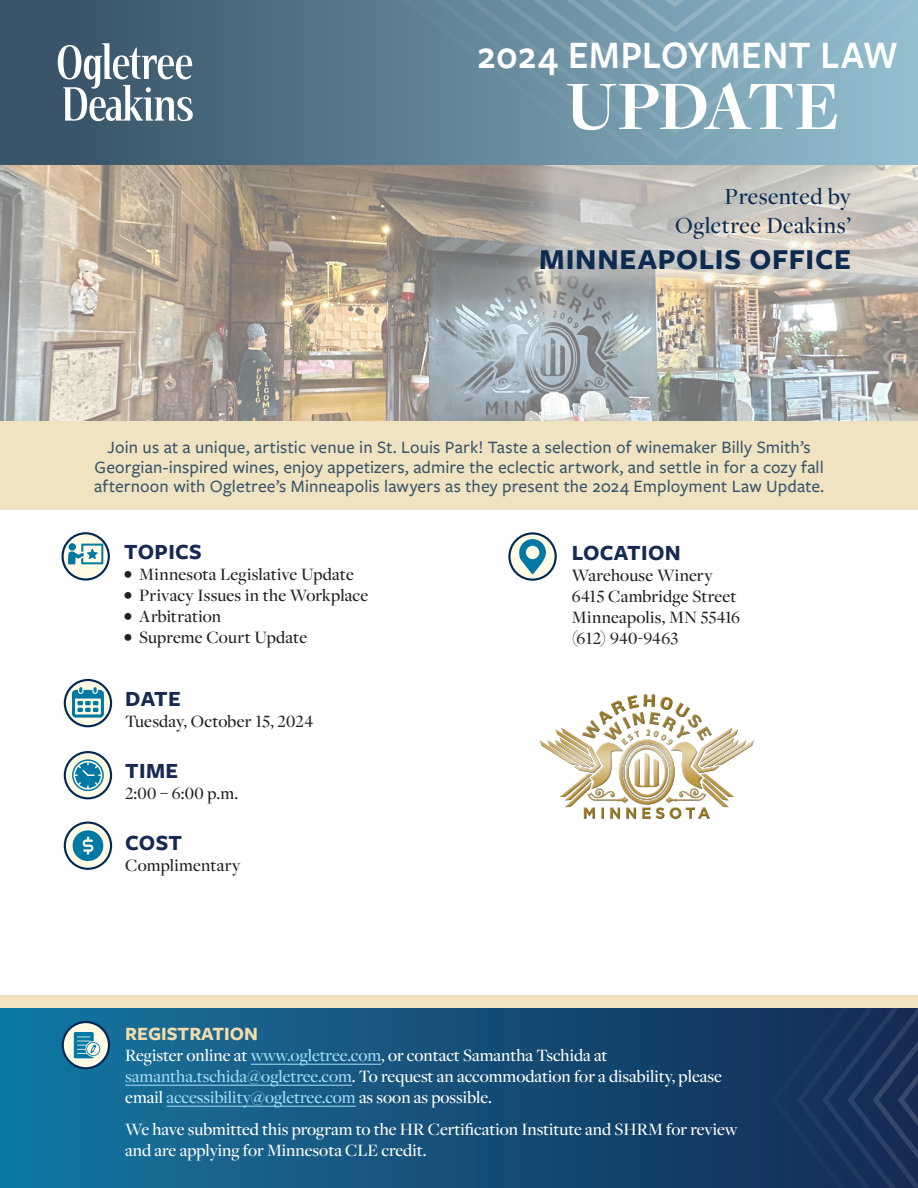
<style>
.page{position:relative;width:918px;height:1188px;background:#fff}
.page>*{position:absolute;margin:0;border:0;box-sizing:border-box;transform-origin:0 0}
.t1{font:700 72px "Freight Disp Pro";letter-spacing:-.03em;color:#fff}
.t2{font:600 40.35px "Freight Sans Pro";letter-spacing:.015em;color:#fff;scale:.93 1}
.t3{font:700 30px "Freight Sans Pro";letter-spacing:.025em;color:#0d2b51}
.t4{font:500 24px/28.5px "Freight Disp Pro";letter-spacing:.02em;color:#0d2b51;text-align:right}
.heading{font:700 22.5px "Freight Sans Pro";letter-spacing:.015em;color:#172a54}
.t5{font:700 19.5px "Freight Sans Pro";color:#f3dca9}
.t6{font:500 18px/21px "Freight Disp Pro";color:#fff}
.t7{font:500 18px "Freight Sans Pro";letter-spacing:.005em;color:#3a5569}
.t8{font:500 18px "Freight Disp Pro";letter-spacing:.01em;color:#231f20}
.s1{color:#a2def8}
</style>
<div class="page">
<img style="left:0;top:164px;width:918px;height:258px">
<svg style="left:493px;top:210px;width:425px;height:85px;background:#c4bfb9"></svg>
<div style="left:0;top:0;width:918px;height:164px;background:linear-gradient(to bottom,#415e71,#415e71)"></div>
<svg style="left:0;top:1008px;width:771px;height:180px;background:#14567f"></svg>
<div style="left:0;top:422px;width:918px;height:88px;background:#f0e3c2"></div>
<svg style="left:63px;top:1022px;width:46px;height:46px"></svg>
<div style="left:62px;top:1021px;width:48px;height:48px;border:2px solid #002855;border-radius:50%"></div>
<svg style="left:74px;top:1032px;width:26px;height:26px"></svg>
<hr style="left:251px;top:1064px;width:130px;height:1px;background:#a2def8">
<hr style="left:125px;top:1085px;width:227px;height:1px;background:#a2def8">
<hr style="left:166px;top:1106px;width:190px;height:1px;background:#a2def8">
<svg style="left:58px;top:43px;width:135px;height:78px"></svg>
<svg style="left:65px;top:823px;width:46px;height:46px"></svg>
<div style="left:64px;top:822px;width:48px;height:48px;border:2px solid #002855;border-radius:50%"></div>
<svg style="left:73px;top:831px;width:30px;height:30px"></svg>
<svg style="left:509px;top:533px;width:47px;height:47px"></svg>
<div style="left:508px;top:532px;width:49px;height:49px;border:2px solid #002855;border-radius:50%"></div>
<svg style="left:519px;top:539px;width:27px;height:35px"></svg>
<svg style="left:65px;top:680px;width:46px;height:46px"></svg>
<div style="left:64px;top:679px;width:48px;height:48px;border:2px solid #002855;border-radius:50%"></div>
<svg style="left:72px;top:687px;width:32px;height:31px"></svg>
<svg style="left:65px;top:752px;width:46px;height:46px"></svg>
<div style="left:64px;top:751px;width:48px;height:48px;border:2px solid #002855;border-radius:50%"></div>
<svg style="left:72px;top:759px;width:32px;height:32px"></svg>
<svg style="left:63px;top:533px;width:46px;height:46px"></svg>
<div style="left:62px;top:532px;width:48px;height:49px;border:2px solid #002855;border-radius:50%"></div>
<svg style="left:68px;top:544px;width:35px;height:20px"></svg>
<svg style="left:256px;top:185px;width:662px;height:25px;background:#b0aba3"></svg>
<svg style="left:256px;top:159px;width:662px;height:26px;background:#a3a6a3"></svg>
<svg style="left:256px;top:134px;width:662px;height:25px;background:#7095a7"></svg>
<svg style="left:256px;top:109px;width:662px;height:25px;background:#7096a7"></svg>
<svg style="left:256px;top:83px;width:662px;height:26px;background:#7196a8"></svg>
<svg style="left:256px;top:58px;width:662px;height:25px;background:#7196a8"></svg>
<svg style="left:256px;top:0;width:662px;height:58px;background:#7297a8"></svg>
<div style="left:771px;top:1008px;width:26px;height:180px;background:#12355e"></div>
<svg style="left:797px;top:1008px;width:25px;height:180px;background:#15335c"></svg>
<svg style="left:822px;top:1008px;width:96px;height:180px;background:#1a315a"></svg>
<div style="left:0;top:995px;width:918px;height:13px;background:#f0e3c2"></div>
<img style="left:539px;top:694px;width:215px;height:125px">
<p class="t2" style="left:477px;top:28px;width:454px">2024 EMPLOYMENT LAW</p>
<p class="t1" style="left:566px;top:58px;width:275px">UPDATE</p>
<p class="t4" style="left:675px;top:181px;width:177px">Presented by<br>Ogletree Deakins’</p>
<p class="t3" style="left:539px;top:238px;width:313px">MINNEAPOLIS OFFICE</p>
<p class="t7" style="left:108px;top:435px;width:705px">Join us at a unique, artistic venue in St. Louis Park! Taste a selection of winemaker Billy Smith’s</p>
<p class="t7" style="left:95px;top:455px;width:731px">Georgian-inspired wines, enjoy appetizers, admire the eclectic artwork, and settle in for a cozy fall</p>
<p class="t7" style="left:94px;top:474px;width:731px">afternoon with Ogletree’s Minneapolis lawyers as they present the 2024 Employment Law Update.</p>
<p class="heading" style="left:124px;top:536px;width:79px">TOPICS</p>
<p class="t8" style="left:124px;top:563px;width:231px">• Minnesota Legislative Update</p>
<p class="t8" style="left:124px;top:584px;width:246px">• Privacy Issues in the Workplace</p>
<p class="t8" style="left:124px;top:605px;width:98px">• Arbitration</p>
<p class="t8" style="left:124px;top:626px;width:184px">• Supreme Court Update</p>
<p class="heading" style="left:125px;top:683px;width:57px">DATE</p>
<p class="t8" style="left:125px;top:710px;width:189px">Tuesday, October 15, 2024</p>
<p class="heading" style="left:125px;top:755px;width:54px">TIME</p>
<p class="t8" style="left:125px;top:782px;width:115px">2:00 – 6:00 p.m.</p>
<p class="heading" style="left:125px;top:827px;width:58px">COST</p>
<p class="t8" style="left:125px;top:854px;width:117px">Complimentary</p>
<p class="heading" style="left:572px;top:537px;width:111px">LOCATION</p>
<p class="t8" style="left:572px;top:563px;width:142px">Warehouse Winery</p>
<p class="t8" style="left:572px;top:584px;width:166px">6415 Cambridge Street</p>
<p class="t8" style="left:572px;top:605px;width:170px">Minneapolis, MN 55416</p>
<p class="t8" style="left:572px;top:626px;width:108px">(612) 940-9463</p>
<p class="t5" style="left:125px;top:1020px;width:134px">REGISTRATION</p>
<p class="t6" style="left:125px;top:1044px;width:598px">Register online at <span class="s1">www.ogletree.com</span>, or contact Samantha Tschida at <span class="s1">samantha.tschida@ogletree.com</span>. To request an accommodation for a disability, please email <span class="s1">accessibility@ogletree.com</span> as soon as possible.</p>
<p class="t6" style="left:125px;top:1118px;width:614px">We have submitted this program to the HR Certification Institute and SHRM for review and are applying for Minnesota CLE credit.</p>
</div>
